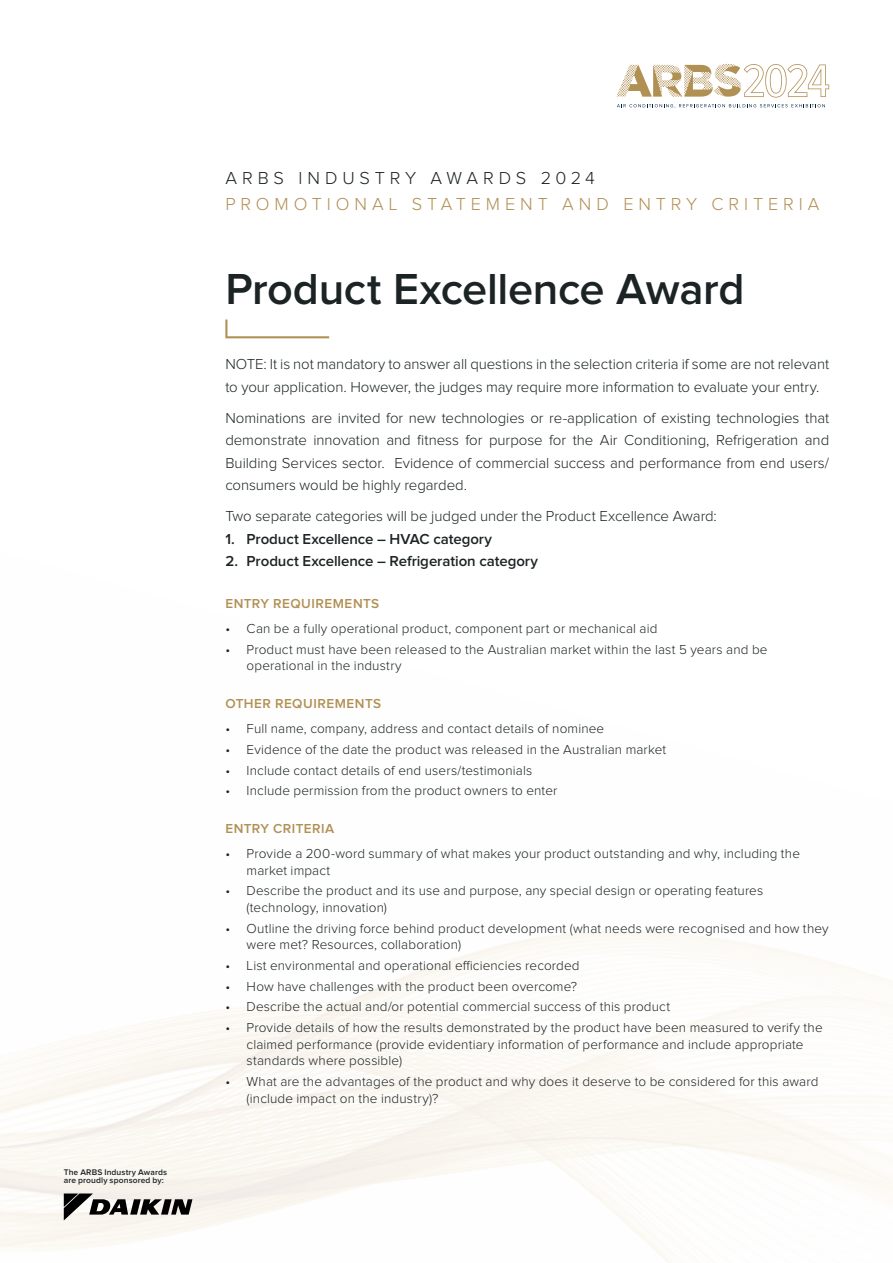
<style>
.page{position:relative;width:893px;height:1263px;background:#fff}
.page>*{position:absolute;margin:0;border:0;box-sizing:border-box;transform-origin:0 0}
.t1{font:600 45px "Proxima Nova";letter-spacing:-.01em;color:#1c2324}
.t2{font:300 18px/25.5px "Proxima Nova";letter-spacing:.27em;color:#b19054}
.t3{font:300 15px/22.5px "Proxima Nova";letter-spacing:-.005em;color:#1c2324}
.t4{font:600 15px "Proxima Nova";letter-spacing:-.005em;color:#1c2324}
.t5{font:300 13.5px/16.5px "Proxima Nova";letter-spacing:.01em;color:#1c2324}
.t6{font:600 13.5px "Proxima Nova";letter-spacing:.035em;color:#b19054}
.t7{font:600 8.4px/8.4px "Proxima Nova";letter-spacing:.015em;color:#1c2324}
.s1{color:#1c2324}
</style>
<div class="page">
<svg style="left:225px;top:319px;width:104px;height:19px"></svg>
<svg style="left:617px;top:104px;width:208px;height:4px"></svg>
<svg style="left:617px;top:64px;width:212px;height:34px"></svg>
<svg style="left:64px;top:1193px;width:128px;height:27px;background:#92908d"></svg>
<p class="t7" style="left:64px;top:1168px;width:105px">The ARBS Industry Awards are proudly sponsored by:</p>
<p class="t2" style="left:225px;top:166px;width:595px"><span class="s1">ARBS INDUSTRY AWARDS 2024<br></span>PROMOTIONAL STATEMENT AND ENTRY CRITERIA</p>
<p class="t1" style="left:225px;top:269px;width:521px">Product Excellence Award</p>
<p class="t3" style="left:225px;top:354px;width:605px">NOTE: It is not mandatory to answer all questions in the selection criteria if some are not relevant to your application. However, the judges may require more information to evaluate your entry.</p>
<p class="t3" style="left:225px;top:407px;width:605px;text-align:justify">Nominations are invited for new technologies or re-application of existing technologies that demonstrate innovation and fitness for purpose for the Air Conditioning, Refrigeration and Building Services sector. Evidence of commercial success and performance from end users/ consumers would be highly regarded.</p>
<p class="t3" style="left:225px;top:506px;width:493px">Two separate categories will be judged under the Product Excellence Award:</p>
<p class="t4" style="left:225px;top:532px;width:268px">1. Product Excellence – HVAC category</p>
<p class="t4" style="left:225px;top:554px;width:314px">2. Product Excellence – Refrigeration category</p>
<p class="t6" style="left:225px;top:597px;width:155px">ENTRY REQUIREMENTS</p>
<p class="t5" style="left:225px;top:621px;width:434px">• Can be a fully operational product, component part or mechanical aid</p>
<p class="t5" style="left:247px;top:642px;width:522px;text-indent:-21px">• Product must have been released to the Australian market within the last 5 years and be operational in the industry</p>
<p class="t6" style="left:225px;top:697px;width:157px">OTHER REQUIREMENTS</p>
<p class="t5" style="left:225px;top:721px;width:380px">• Full name, company, address and contact details of nominee</p>
<p class="t5" style="left:225px;top:742px;width:442px">• Evidence of the date the product was released in the Australian market</p>
<p class="t5" style="left:225px;top:762px;width:308px">• Include contact details of end users/testimonials</p>
<p class="t5" style="left:225px;top:783px;width:334px">• Include permission from the product owners to enter</p>
<p class="t6" style="left:225px;top:822px;width:110px">ENTRY CRITERIA</p>
<p class="t5" style="left:247px;top:846px;width:555px;text-indent:-21px">• Provide a 200-word summary of what makes your product outstanding and why, including the market impact</p>
<p class="t5" style="left:247px;top:883px;width:518px;text-indent:-21px">• Describe the product and its use and purpose, any special design or operating features (technology, innovation)</p>
<p class="t5" style="left:247px;top:920px;width:583px;text-indent:-21px">• Outline the driving force behind product development (what needs were recognised and how they were met? Resources, collaboration)</p>
<p class="t5" style="left:225px;top:958px;width:356px">• List environmental and operational efficiencies recorded</p>
<p class="t5" style="left:225px;top:978px;width:353px">• How have challenges with the product been overcome?</p>
<p class="t5" style="left:225px;top:999px;width:446px">• Describe the actual and/or potential commercial success of this product</p>
<p class="t5" style="left:247px;top:1020px;width:577px;text-indent:-21px">• Provide details of how the results demonstrated by the product have been measured to verify the claimed performance (provide evidentiary information of performance and include appropriate standards where possible)</p>
<p class="t5" style="left:247px;top:1074px;width:573px;text-indent:-21px">• What are the advantages of the product and why does it deserve to be considered for this award (include impact on the industry)?</p>
</div>
